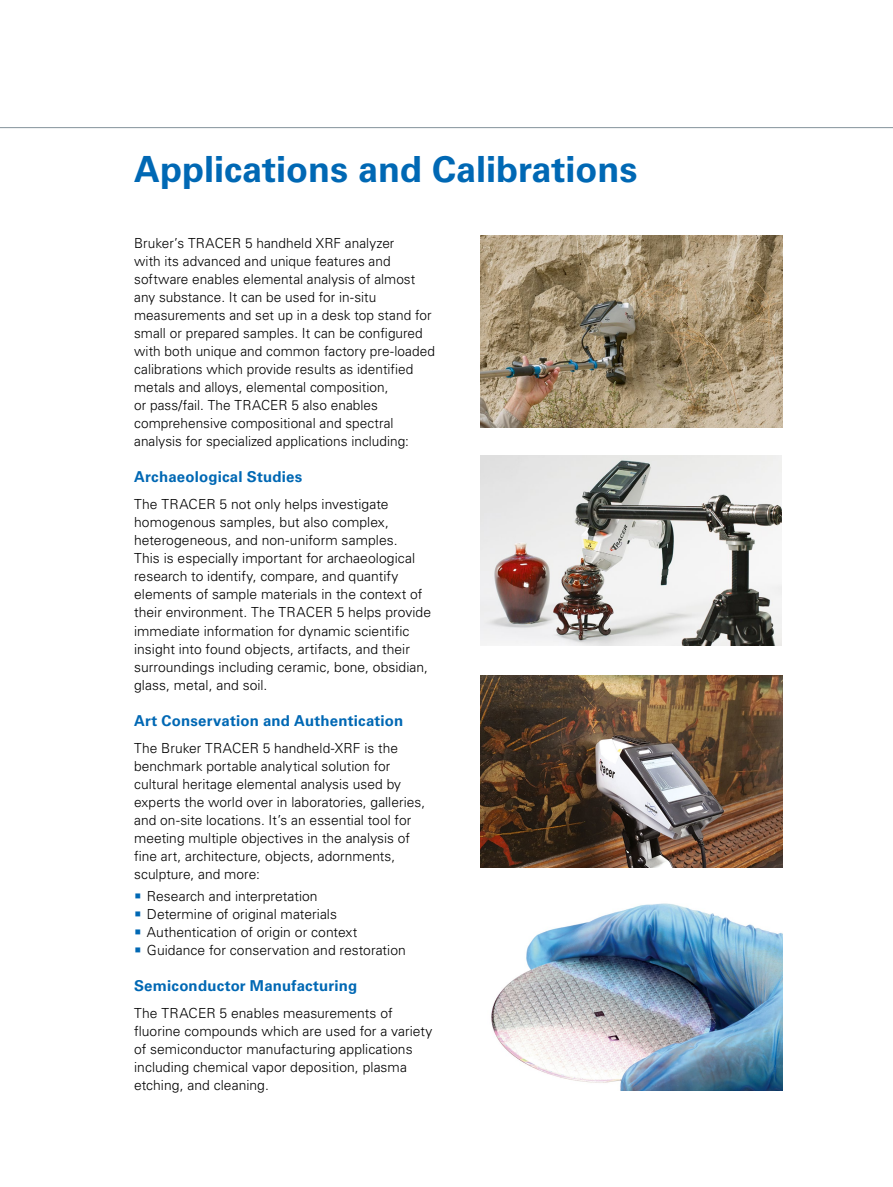
<style>
.page{position:relative;width:893px;height:1187px;background:#fff}
.page>*{position:absolute;margin:0;border:0;box-sizing:border-box;transform-origin:0 0}
.t1{font:700 36px "Univers LT Std";color:#0068b4}
.t2{font:700 15px "Univers LT Std";letter-spacing:.01em;color:#0068b4}
.t3{font:300 13.8px/18px "Univers LT Std";letter-spacing:.005em;color:#000}
</style>
<div class="page">
<hr style="left:0;top:127px;width:893px;height:1px;background:#83929b">
<img style="left:480px;top:236px;width:302px;height:191px">
<img style="left:480px;top:455px;width:302px;height:190px">
<img style="left:480px;top:676px;width:302px;height:191px">
<img style="left:491px;top:903px;width:291px;height:187px">
<h1 class="t1" style="left:134px;top:148px;width:505px">Applications and Calibrations</h1>
<p class="t3" style="left:134px;top:234px;width:302px">Bruker’s TRACER 5 handheld XRF analyzer<br>with its advanced and unique features and software enables elemental analysis of almost any substance. It can be used for in-situ measurements and set up in a desk top stand for small or prepared samples. It can be configured with both unique and common factory pre-loaded calibrations which provide results as identified metals and alloys, elemental composition,<br>or pass/fail. The TRACER 5 also enables comprehensive compositional and spectral analysis for specialized applications including:</p>
<p class="t2" style="left:134px;top:468px;width:170px">Archaeological Studies</p>
<p class="t3" style="left:134px;top:495px;width:298px">The TRACER 5 not only helps investigate homogenous samples, but also complex, heterogeneous, and non-uniform samples.<br>This is especially important for archaeological research to identify, compare, and quantify elements of sample materials in the context of their environment. The TRACER 5 helps provide immediate information for dynamic scientific insight into found objects, artifacts, and their surroundings including ceramic, bone, obsidian, glass, metal, and soil.</p>
<p class="t2" style="left:134px;top:711px;width:271px">Art Conservation and Authentication</p>
<p class="t3" style="left:134px;top:738px;width:292px">The Bruker TRACER 5 handheld-XRF is the benchmark portable analytical solution for cultural heritage elemental analysis used by experts the world over in laboratories, galleries, and on-site locations. It’s an essential tool for meeting multiple objectives in the analysis of fine art, architecture, objects, adornments, sculpture, and more:</p>
<p class="t3" style="left:147px;top:887px;width:260px">Research and interpretation<br>Determine of original materials Authentication of origin or context Guidance for conservation and restoration</p>
<p class="t2" style="left:134px;top:976px;width:225px">Semiconductor Manufacturing</p>
<p class="t3" style="left:134px;top:1004px;width:300px">The TRACER 5 enables measurements of fluorine compounds which are used for a variety of semiconductor manufacturing applications including chemical vapor deposition, plasma etching, and cleaning.</p>
</div>
